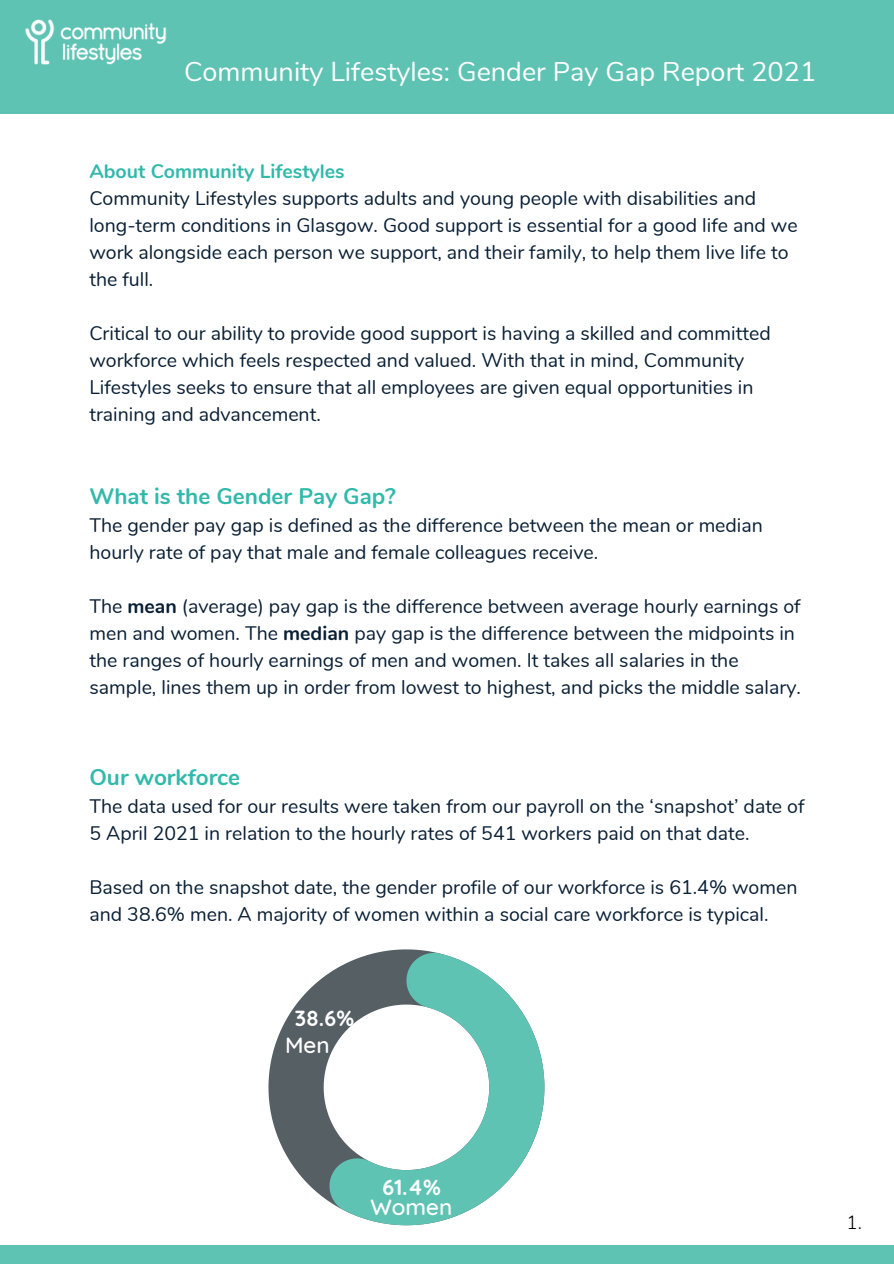
<style>
.page{position:relative;width:894px;height:1264px;background:#fff}
.page>*{position:absolute;margin:0;border:0;box-sizing:border-box;transform-origin:0 0}
.t1{font:27px "Nunito";color:#fff}
.t2{font:700 22.5px "Nunito";color:#31b9aa}
.t3{font:500 22.5px "Quicksand";color:#fff}
.t4{font:700 21.75px "Quicksand";color:#fff}
.t5{font:19.5px/27px "Nunito";color:#091f34}
.t6{font:700 19.5px "Nunito";color:#31b9aa}
.t7{font:300 18.75px "Nunito";color:#000}
.s1{font-weight:700}
</style>
<div class="page">
<div style="left:0;top:0;width:893px;height:114px;background:#5fc3b4"></div>
<svg style="left:268px;top:949px;width:165px;height:253px;fill:#555f64"></svg>
<svg style="left:329px;top:952px;width:215px;height:273px"></svg>
<div style="left:0;top:1245px;width:893px;height:18px;background:#5fc3b4"></div>
<img style="left:25px;top:19px;width:141px;height:46px">
<p class="t1" style="left:184px;top:54px;width:633px">Community Lifestyles: Gender Pay Gap Report 2021</p>
<p class="t6" style="left:89px;top:158px;width:256px">About Community Lifestyles</p>
<p class="t5" style="left:89px;top:185px;width:709px">Community Lifestyles supports adults and young people with disabilities and long-term conditions in Glasgow. Good support is essential for a good life and we work alongside each person we support, and their family, to help them live life to the full.</p>
<p class="t5" style="left:89px;top:320px;width:682px">Critical to our ability to provide good support is having a skilled and committed workforce which feels respected and valued. With that in mind, Community Lifestyles seeks to ensure that all employees are given equal opportunities in training and advancement.</p>
<p class="t2" style="left:89px;top:481px;width:308px">What is the Gender Pay Gap?</p>
<p class="t5" style="left:89px;top:512px;width:674px">The gender pay gap is defined as the difference between the mean or median hourly rate of pay that male and female colleagues receive.</p>
<p class="t5" style="left:89px;top:593px;width:712px">The <span class="s1">mean</span> (average) pay gap is the difference between average hourly earnings of men and women. The <span class="s1">median</span> pay gap is the difference between the midpoints in the ranges of hourly earnings of men and women. It takes all salaries in the sample, lines them up in order from lowest to highest, and picks the middle salary.</p>
<p class="t2" style="left:89px;top:762px;width:152px">Our workforce</p>
<p class="t5" style="left:89px;top:793px;width:716px">The data used for our results were taken from our payroll on the ‘snapshot’ date of<br>5 April 2021 in relation to the hourly rates of 541 workers paid on that date.</p>
<p class="t5" style="left:89px;top:874px;width:709px">Based on the snapshot date, the gender profile of our workforce is 61.4% women and 38.6% men. A majority of women within a social care workforce is typical.</p>
<p class="t4" style="left:295px;top:1003px;width:61px">38.6%</p>
<p class="t3" style="left:285px;top:1030px;width:46px">Men</p>
<p class="t4" style="left:382px;top:1173px;width:60px">61.4%</p>
<p class="t3" style="left:370px;top:1192px;width:83px">Women</p>
<p class="t7" style="left:846px;top:1210px;width:17px">1.</p>
</div>
